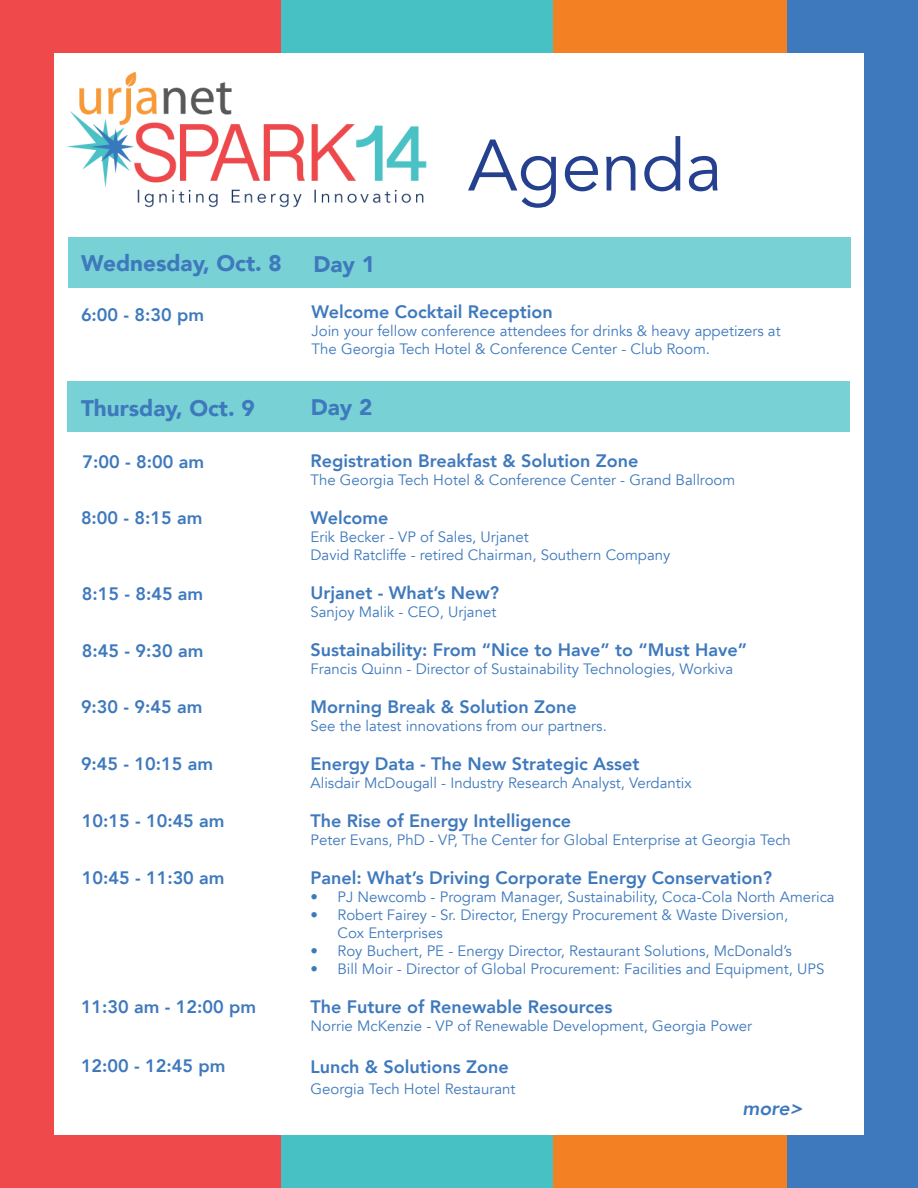
<style>
.page{position:relative;width:918px;height:1188px;background:#fff}
.page>*{position:absolute;margin:0;border:0;box-sizing:border-box;transform-origin:0 0}
.t1{font:72px "Avenir";color:#25408f}
.t2{font:900 22.5px "Avenir";color:#3e79bd}
.t3{font:italic 800 19.5px "Avenir";color:#3e79bd}
.t4{font:800 18px "Avenir";color:#3e79bd}
.t5{font:15px/18px "Avenir";color:#3e79bd}
</style>
<div class="page">
<div style="left:68px;top:381px;width:782px;height:50px;background:#78d1d4"></div>
<div style="left:281px;top:1136px;width:273px;height:52px;background:#48c1c5"></div>
<div style="left:0;top:1136px;width:281px;height:52px;background:#ef494c"></div>
<div style="left:787px;top:1135px;width:131px;height:53px;background:#3e79bd"></div>
<div style="left:554px;top:1136px;width:233px;height:52px;background:#f38023"></div>
<img style="left:68px;top:72px;width:359px;height:135px">
<div style="left:864px;top:0;width:54px;height:1161px;background:#3e79bd"></div>
<div style="left:0;top:1px;width:54px;height:1187px;background:#ef494c"></div>
<div style="left:281px;top:0;width:273px;height:53px;background:#48c1c5"></div>
<div style="left:0;top:0;width:281px;height:53px;background:#ef494c"></div>
<div style="left:787px;top:0;width:131px;height:52px;background:#3e79bd"></div>
<div style="left:554px;top:0;width:233px;height:52px;background:#f38023"></div>
<div style="left:68px;top:238px;width:782px;height:50px;background:#78d1d4"></div>
<h2 class="t2" style="left:81px;top:244px;width:202px">Wednesday, Oct. 8</h2>
<h2 class="t2" style="left:314px;top:244px;width:63px">Day 1</h2>
<h1 class="t1" style="left:468px;top:123px;width:256px">Agenda</h1>
<p class="t4" style="left:81px;top:301px;width:125px">6:00 - 8:30 pm</p>
<h2 class="t2" style="left:81px;top:388px;width:175px">Thursday, Oct. 9</h2>
<p class="t4" style="left:82px;top:448px;width:123px">7:00 - 8:00 am</p>
<p class="t4" style="left:81px;top:503px;width:123px">8:00 - 8:15 am</p>
<p class="t4" style="left:82px;top:580px;width:123px">8:15 - 8:45 am</p>
<p class="t4" style="left:82px;top:637px;width:123px">8:45 - 9:30 am</p>
<p class="t4" style="left:81px;top:692px;width:123px">9:30 - 9:45 am</p>
<p class="t4" style="left:81px;top:749px;width:134px">9:45 - 10:15 am</p>
<p class="t4" style="left:82px;top:806px;width:144px">10:15 - 10:45 am</p>
<p class="t4" style="left:82px;top:863px;width:144px">10:45 - 11:30 am</p>
<p class="t4" style="left:81px;top:992px;width:177px">11:30 am - 12:00 pm</p>
<p class="t4" style="left:81px;top:1052px;width:146px">12:00 - 12:45 pm</p>
<p class="t4" style="left:312px;top:298px;width:243px">Welcome Cocktail Reception</p>
<p class="t5" style="left:312px;top:323px;width:471px">Join your fellow conference attendees for drinks &amp; heavy appetizers at<br>The Georgia Tech Hotel &amp; Conference Center - Club Room.</p>
<h2 class="t2" style="left:311px;top:388px;width:63px">Day 2</h2>
<p class="t4" style="left:310px;top:446px;width:329px">Registration Breakfast &amp; Solution Zone</p>
<p class="t5" style="left:310px;top:471px;width:426px">The Georgia Tech Hotel &amp; Conference Center - Grand Ballroom</p>
<p class="t4" style="left:310px;top:503px;width:79px">Welcome</p>
<p class="t5" style="left:310px;top:528px;width:361px">Erik Becker - VP of Sales, Urjanet<br>David Ratcliffe - retired Chairman, Southern Company</p>
<p class="t4" style="left:310px;top:578px;width:190px">Urjanet - What’s New?</p>
<p class="t5" style="left:310px;top:603px;width:187px">Sanjoy Malik - CEO, Urjanet</p>
<p class="t4" style="left:310px;top:635px;width:438px">Sustainability: From “Nice to Have” to “Must Have”</p>
<p class="t5" style="left:310px;top:660px;width:424px">Francis Quinn - Director of Sustainability Technologies, Workiva</p>
<p class="t4" style="left:310px;top:692px;width:268px">Morning Break &amp; Solution Zone</p>
<p class="t5" style="left:310px;top:717px;width:298px">See the latest innovations from our partners.</p>
<p class="t4" style="left:310px;top:749px;width:330px">Energy Data - The New Strategic Asset</p>
<p class="t5" style="left:310px;top:774px;width:383px">Alisdair McDougall - Industry Research Analyst, Verdantix</p>
<p class="t4" style="left:310px;top:806px;width:262px">The Rise of Energy Intelligence</p>
<p class="t5" style="left:310px;top:831px;width:482px">Peter Evans, PhD - VP, The Center for Global Enterprise at Georgia Tech</p>
<p class="t4" style="left:310px;top:863px;width:463px">Panel: What’s Driving Corporate Energy Conservation?</p>
<p class="t5" style="left:310px;top:888px;width:526px">• PJ Newcomb - Program Manager, Sustainability, Coca-Cola North America</p>
<p class="t5" style="left:338px;top:906px;width:452px;text-indent:-27px">• Robert Fairey - Sr. Director, Energy Procurement &amp; Waste Diversion,<br>Cox Enterprises</p>
<p class="t5" style="left:310px;top:942px;width:483px">• Roy Buchert, PE - Energy Director, Restaurant Solutions, McDonald’s</p>
<p class="t5" style="left:310px;top:960px;width:515px">• Bill Moir - Director of Global Procurement: Facilities and Equipment, UPS</p>
<p class="t4" style="left:310px;top:992px;width:303px">The Future of Renewable Resources</p>
<p class="t5" style="left:310px;top:1017px;width:443px">Norrie McKenzie - VP of Renewable Development, Georgia Power</p>
<p class="t4" style="left:310px;top:1052px;width:200px">Lunch &amp; Solutions Zone</p>
<p class="t5" style="left:310px;top:1080px;width:206px">Georgia Tech Hotel Restaurant</p>
<h3 class="t3" style="left:742px;top:1096px;width:62px">more&gt;</h3>
</div>
